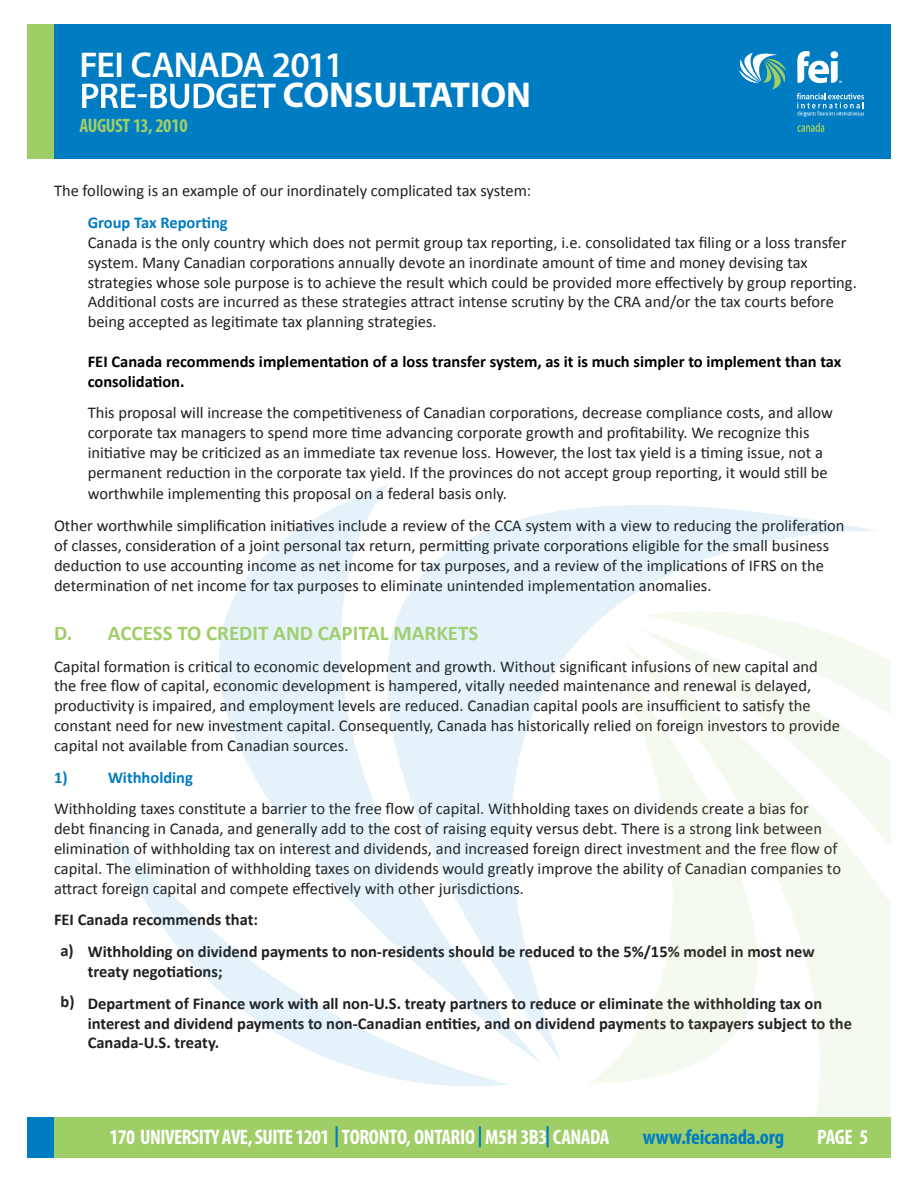
<style>
.page{position:relative;width:918px;height:1188px;background:#fff}
.page>*{position:absolute;margin:0;border:0;box-sizing:border-box;transform-origin:0 0}
.t1{font:600 36px "Myriad Pro";letter-spacing:-.025em;color:#fff}
.t2{font:700 36px "Myriad Pro";color:#fff}
.t3{font:700 condensed 21px "Myriad Pro";letter-spacing:-.025em;color:#fff}
.t4{font:700 21px "Calibri";color:#9fce66}
.t5{font:700 condensed 21px "Myriad Pro";letter-spacing:-.01em;color:#007cc2}
.t6{font:700 condensed 19.5px "Myriad Pro";letter-spacing:-.02em;color:#9fce66}
.t7{font:16.5px/19.8px "Calibri";color:#231f20}
.t8{font:700 16.5px/19.8px "Calibri";color:#231f20}
.t9{font:700 16.5px/19.8px "Calibri";color:#000}
.t10{font:700 16.5px "Calibri";color:#007cc2}
.s1{color:#007cc2}
</style>
<div class="page">
<div style="left:53px;top:24px;width:838px;height:135px;background:#007cc2"></div>
<div style="left:27px;top:24px;width:27px;height:135px;background:#9fce66"></div>
<svg style="left:739px;top:51px;width:125px;height:81px"></svg>
<svg style="left:82px;top:83px;width:194px;height:25px"></svg>
<div style="left:53px;top:1118px;width:838px;height:40px;background:#9fce66"></div>
<svg style="left:623px;top:1088px;width:268px;height:30px"></svg>
<svg style="left:640px;top:887px;width:251px;height:201px;fill:#f5faf0"></svg>
<svg style="left:879px;top:655px;width:12px;height:191px;fill:#f5faf0"></svg>
<svg style="left:542px;top:505px;width:337px;height:557px"></svg>
<svg style="left:219px;top:485px;width:323px;height:578px;fill:#e6f2f9"></svg>
<svg style="left:104px;top:820px;width:405px;height:298px"></svg>
<div style="left:27px;top:1118px;width:27px;height:40px;background:#007cc2"></div>
<p class="t1" style="left:80px;top:42px;width:266px">FEI CANADA 2011</p>
<p class="t6" style="left:80px;top:113px;width:110px">AUGUST 13, 2010</p>
<p class="t2" style="left:283px;top:71px;width:250px">CONSULTATION</p>
<p class="t7" style="left:54px;top:180px;width:479px">The following is an example of our inordinately complicated tax system:</p>
<p class="t10" style="left:88px;top:212px;width:141px">Group Tax Reporting</p>
<p class="t7" style="left:88px;top:232px;width:771px">Canada is the only country which does not permit group tax reporting, i.e. consolidated tax filing or a loss transfer system. Many Canadian corporations annually devote an inordinate amount of time and money devising tax strategies whose sole purpose is to achieve the result which could be provided more effectively by group reporting.<br>Additional costs are incurred as these strategies attract intense scrutiny by the CRA and/or the tax courts before being accepted as legitimate tax planning strategies.</p>
<p class="t9" style="left:88px;top:351px;width:755px">FEI Canada recommends implementation of a loss transfer system, as it is much simpler to implement than tax consolidation.</p>
<p class="t7" style="left:88px;top:402px;width:747px">This proposal will increase the competitiveness of Canadian corporations, decrease compliance costs, and allow corporate tax managers to spend more time advancing corporate growth and profitability. We recognize this initiative may be criticized as an immediate tax revenue loss. However, the lost tax yield is a timing issue, not a permanent reduction in the corporate tax yield. If the provinces do not accept group reporting, it would still be</p>
<p class="t7" style="left:88px;top:483px;width:421px">worthwhile implementing this proposal on a federal basis only.</p>
<p class="t7" style="left:54px;top:515px;width:792px">Other worthwhile simplification initiatives include a review of the CCA system with a view to reducing the proliferation of classes, consideration of a joint personal tax return, permitting private corporations eligible for the small business deduction to use accounting income as net income for tax purposes, and a review of the implications of IFRS on the determination of net income for tax purposes to eliminate unintended implementation anomalies.</p>
<p class="t4" style="left:54px;top:620px;width:426px">D. ACCESS TO CREDIT AND CAPITAL MARKETS</p>
<p class="t7" style="left:54px;top:655px;width:787px">Capital formation is critical to economic development and growth. Without significant infusions of new capital and the free flow of capital, economic development is hampered, vitally needed maintenance and renewal is delayed, productivity is impaired, and employment levels are reduced. Canadian capital pools are insufficient to satisfy the constant need for new investment capital. Consequently, Canada has historically relied on foreign investors to provide capital not available from Canadian sources.</p>
<p class="t10" style="left:54px;top:767px;width:15px">1)</p>
<p class="t10" style="left:108px;top:767px;width:86px">Withholding</p>
<p class="t7" style="left:54px;top:798px;width:789px">Withholding taxes constitute a barrier to the free flow of capital. Withholding taxes on dividends create a bias for debt financing in Canada, and generally add to the cost of raising equity versus debt. There is a strong link between elimination of withholding tax on interest and dividends, and increased foreign direct investment and the free flow of capital. The elimination of withholding taxes on dividends would greatly improve the ability of Canadian companies to attract foreign capital and compete effectively with other jurisdictions.</p>
<p class="t8" style="left:54px;top:909px;width:206px">FEI Canada recommends that:</p>
<p class="t8" style="left:88px;top:941px;width:729px">Withholding on dividend payments to non-residents should be reduced to the 5%/15% model in most new treaty negotiations;</p>
<p class="t8" style="left:88px;top:993px;width:766px">Department of Finance work with all non-U.S. treaty partners to reduce or eliminate the withholding tax on interest and dividend payments to non-Canadian entities, and on dividend payments to taxpayers subject to the<br>Canada-U.S. treaty.</p>
<p class="t8" style="left:60px;top:940px;width:15px">a)</p>
<p class="t8" style="left:60px;top:991px;width:16px">b)</p>
<p class="t3" style="left:110px;top:1124px;width:501px">170 UNIVERSITY AVE, SUITE 1201 <span class="s1">|</span> TORONTO, ONTARIO <span class="s1">|</span> M5H 3B3<span class="s1">|</span> CANADA</p>
<p class="t5" style="left:643px;top:1124px;width:143px">www.feicanada.org</p>
<p class="t3" style="left:817px;top:1124px;width:49px">PAGE 6</p>
<p class="t3" style="left:859px;top:1124px;width:10px">5</p>
</div>
